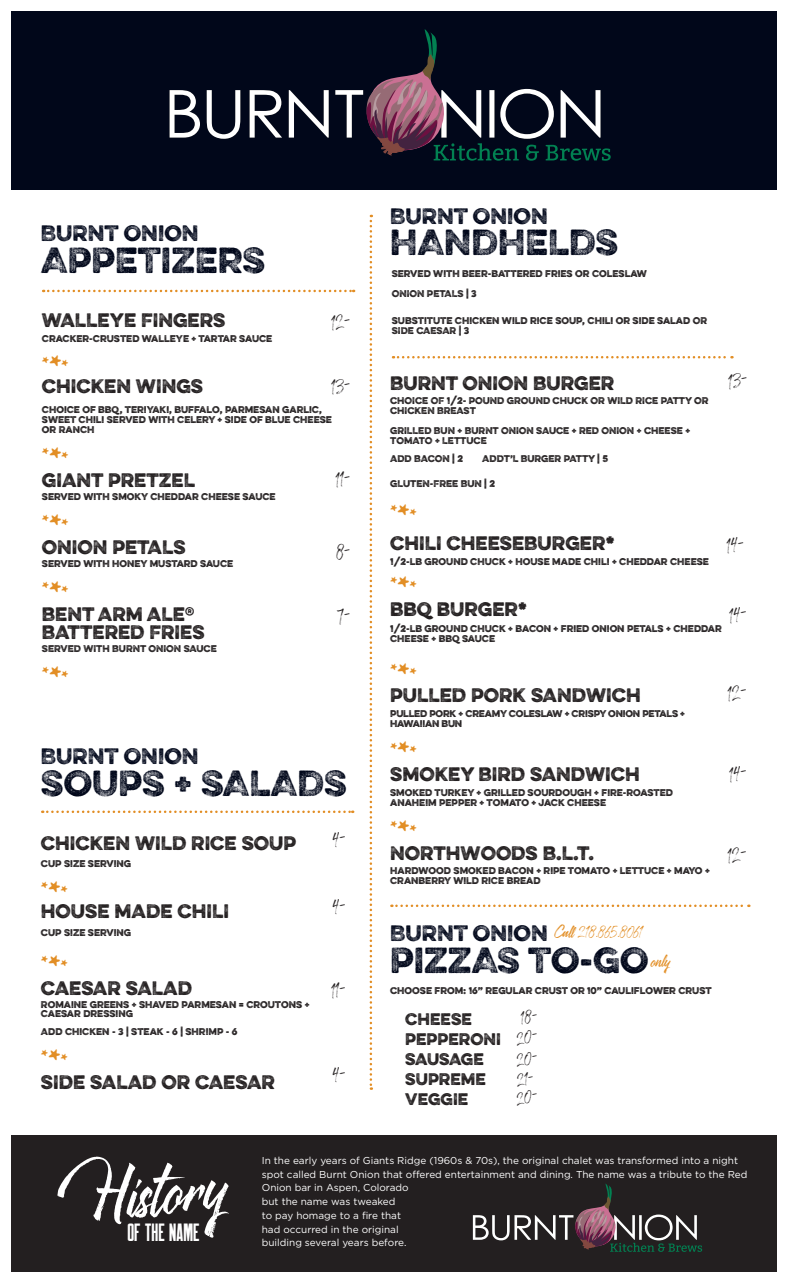
<style>
.page{position:relative;width:788px;height:1283px;background:#fff}
.page>*{position:absolute;margin:0;border:0;box-sizing:border-box;transform-origin:0 0}
.Paragraph_Style_3{font:67.5px "Marqhuis";color:#fff}
.Paragraph_Style_1{font:300 32.5px "Eveleth W01";color:#01071a}
.Paragraph_Style_4{font:25px "Robinson";color:#fff}
.break{font:24px "Sweet Pea";color:#e28e25}
.Paragraph_Style_5{font:24px "Sweet Pea";color:#e28e25}
.Paragraph_Style_6{font:24px "Sweet Pea";color:#e28e25}
.Paragraph_Style_1-2{font:300 20px "Eveleth W01";color:#01071a}
.Paragraph_Style_5-2{font:17.5px/17.5px "Eveleth W01";color:#231f20}
.break-2{font:17.5px "Eveleth W01";color:#231f20}
.Paragraph_Style_6-2{font:17.5px "Eveleth W01";color:#231f20}
.Paragraph_Style_3-2{font:16.25px "Marqhuis";color:#e28e25}
.break-3{font:15px/20px "Eveleth W01";color:#231f20}
.Paragraph_Style_2{font:10px/13.8px "Gotham";color:#fff}
.Paragraph_Style_6-3{font:8.75px/10px "Eveleth W01";color:#231f20}
.Paragraph_Style_5-3{font:8.75px/10px "Eveleth W01";color:#231f20}
.Paragraph_Style_5-4{font:8.75px/10px "Eveleth W01";letter-spacing:-.02em;color:#231f20}
.Paragraph_Style_1-3{font:8.75px "Eveleth W01";color:#231f20}
.break-4{font:8.75px "Eveleth W01";color:#231f20}
.s1{font-size:41.25px}
</style>
<div class="page">
<div style="left:11px;top:11px;width:765px;height:178px;background:#01071a"></div>
<svg style="left:169px;top:29px;width:441px;height:132px"></svg>
<svg style="left:369px;top:215px;width:3px;height:874px"></svg>
<svg style="left:393px;top:356px;width:339px;height:2px"></svg>
<div style="left:11px;top:1134px;width:765px;height:137px;background:#231f20"></div>
<svg style="left:42px;top:810px;width:311px;height:3px"></svg>
<svg style="left:43px;top:290px;width:311px;height:2px"></svg>
<svg style="left:473px;top:1183px;width:229px;height:68px"></svg>
<svg style="left:391px;top:904px;width:358px;height:3px"></svg>
<p class="Paragraph_Style_1-2" style="left:41px;top:218px;width:159px">BURNT ONION</p>
<p class="Paragraph_Style_1" style="left:41px;top:235px;width:226px">APPETIZERS</p>
<p class="Paragraph_Style_5-2" style="left:42px;top:311px;width:185px">WALLEYE FINGERS</p>
<p class="Paragraph_Style_6-3" style="left:42px;top:333px;width:232px">CRACKER-CRUSTED WALLEYE + TARTAR SAUCE</p>
<p class="break" style="left:42px;top:356px;width:28px">*<span class="s1">*</span>*</p>
<p class="break-2" style="left:42px;top:372px;width:163px">CHICKEN WINGS</p>
<p class="Paragraph_Style_6-3" style="left:42px;top:404px;width:291px">CHOICE OF BBQ, TERIYAKI, BUFFALO, PARMESAN GARLIC,<br>SWEET CHILI SERVED WITH CELERY + SIDE OF BLUE CHEESE<br>OR RANCH</p>
<p class="break" style="left:42px;top:447px;width:28px">*<span class="s1">*</span>*</p>
<p class="Paragraph_Style_5-2" style="left:42px;top:470px;width:155px">GIANT PRETZEL</p>
<p class="Paragraph_Style_6-3" style="left:42px;top:491px;width:235px">SERVED WITH SMOKY CHEDDAR CHEESE SAUCE</p>
<p class="break" style="left:42px;top:514px;width:28px">*<span class="s1">*</span>*</p>
<p class="Paragraph_Style_5-2" style="left:42px;top:538px;width:145px">ONION PETALS</p>
<p class="Paragraph_Style_6-3" style="left:42px;top:558px;width:193px">SERVED WITH HONEY MUSTARD SAUCE</p>
<p class="break" style="left:42px;top:582px;width:28px">*<span class="s1">*</span>*</p>
<p class="Paragraph_Style_5-2" style="left:42px;top:605px;width:164px">BENT ARM ALE®<br>BATTERED FRIES</p>
<p class="Paragraph_Style_6-3" style="left:42px;top:643px;width:176px">SERVED WITH BURNT ONION SAUCE</p>
<p class="break" style="left:42px;top:666px;width:28px">*<span class="s1">*</span>*</p>
<p class="Paragraph_Style_1-2" style="left:41px;top:741px;width:159px">BURNT ONION</p>
<p class="Paragraph_Style_1" style="left:41px;top:758px;width:307px">SOUPS + SALADS</p>
<p class="Paragraph_Style_5-2" style="left:41px;top:833px;width:257px">CHICKEN WILD RICE SOUP</p>
<p class="Paragraph_Style_5-3" style="left:41px;top:858px;width:92px">CUP SIZE SERVING</p>
<p class="break" style="left:41px;top:881px;width:28px">*<span class="s1">*</span>*</p>
<p class="break-2" style="left:41px;top:898px;width:189px">HOUSE MADE CHILI</p>
<p class="break-4" style="left:41px;top:925px;width:92px">CUP SIZE SERVING</p>
<p class="break" style="left:41px;top:955px;width:28px">*<span class="s1">*</span>*</p>
<p class="Paragraph_Style_5-2" style="left:41px;top:979px;width:153px">CAESAR SALAD</p>
<p class="Paragraph_Style_6-3" style="left:41px;top:1000px;width:270px;line-height:8.8px">ROMAINE GREENS + SHAVED PARMESAN = CROUTONS +<br>CAESAR DRESSING</p>
<p class="Paragraph_Style_6-3" style="left:41px;top:1026px;width:198px">ADD CHICKEN - 3 | STEAK - 6 | SHRIMP - 6</p>
<p class="break" style="left:41px;top:1049px;width:28px">*<span class="s1">*</span>*</p>
<p class="Paragraph_Style_5-2" style="left:41px;top:1072px;width:235px">SIDE SALAD OR CAESAR</p>
<p class="Paragraph_Style_1-2" style="left:390px;top:201px;width:159px">BURNT ONION</p>
<p class="Paragraph_Style_1" style="left:390px;top:218px;width:230px">HANDHELDS</p>
<p class="Paragraph_Style_5-3" style="left:392px;top:269px;width:256px">SERVED WITH BEER-BATTERED FRIES OR COLESLAW</p>
<p class="Paragraph_Style_5-3" style="left:392px;top:289px;width:86px">ONION PETALS | 3</p>
<p class="Paragraph_Style_5-3" style="left:392px;top:315px;width:317px">SUBSTITUTE CHICKEN WILD RICE SOUP, CHILI OR SIDE SALAD OR<br>SIDE CAESAR | 3</p>
<p class="Paragraph_Style_5-2" style="left:390px;top:374px;width:225px">BURNT ONION BURGER</p>
<p class="Paragraph_Style_5-3" style="left:390px;top:395px;width:320px">CHOICE OF 1/2- POUND GROUND CHUCK OR WILD RICE PATTY OR<br>CHICKEN BREAST</p>
<p class="Paragraph_Style_5-3" style="left:390px;top:425px;width:301px">GRILLED BUN + BURNT ONION SAUCE + RED ONION + CHEESE +<br>TOMATO + LETTUCE</p>
<p class="Paragraph_Style_5-3" style="left:390px;top:453px;width:74px">ADD BACON | 2</p>
<p class="Paragraph_Style_5-3" style="left:482px;top:453px;width:127px">ADDT’L BURGER PATTY | 5</p>
<p class="Paragraph_Style_5-3" style="left:390px;top:478px;width:106px">GLUTEN-FREE BUN | 2</p>
<p class="Paragraph_Style_5" style="left:390px;top:504px;width:28px">*<span class="s1">*</span>*</p>
<p class="Paragraph_Style_5-2" style="left:390px;top:534px;width:226px">CHILI CHEESEBURGER*</p>
<p class="Paragraph_Style_6-3" style="left:390px;top:556px;width:320px">1/2-LB GROUND CHUCK + HOUSE MADE CHILI + CHEDDAR CHEESE</p>
<p class="Paragraph_Style_6" style="left:390px;top:576px;width:28px">*<span class="s1">*</span>*</p>
<p class="Paragraph_Style_6-2" style="left:390px;top:596px;width:139px">BBQ BURGER*</p>
<p class="Paragraph_Style_5-3" style="left:390px;top:623px;width:333px">1/2-LB GROUND CHUCK + BACON + FRIED ONION PETALS + CHEDDAR<br>CHEESE + BBQ SAUCE</p>
<p class="Paragraph_Style_5" style="left:390px;top:663px;width:28px">*<span class="s1">*</span>*</p>
<p class="Paragraph_Style_5-2" style="left:390px;top:685px;width:252px">PULLED PORK SANDWICH</p>
<p class="Paragraph_Style_5-4" style="left:390px;top:708px;width:296px">PULLED PORK + CREAMY COLESLAW + CRISPY ONION PETALS +<br>HAWAIIAN BUN</p>
<p class="break" style="left:390px;top:742px;width:28px">*<span class="s1">*</span>*</p>
<p class="Paragraph_Style_5-2" style="left:390px;top:765px;width:251px">SMOKEY BIRD SANDWICH</p>
<p class="Paragraph_Style_6-3" style="left:390px;top:787px;width:284px">SMOKED TURKEY + GRILLED SOURDOUGH + FIRE-ROASTED<br>ANAHEIM PEPPER + TOMATO + JACK CHEESE</p>
<p class="break" style="left:390px;top:820px;width:28px">*<span class="s1">*</span>*</p>
<p class="Paragraph_Style_5-2" style="left:390px;top:843px;width:205px">NORTHWOODS B.L.T.</p>
<p class="Paragraph_Style_6-3" style="left:390px;top:865px;width:321px">HARDWOOD SMOKED BACON + RIPE TOMATO + LETTUCE + MAYO +<br>CRANBERRY WILD RICE BREAD</p>
<p class="Paragraph_Style_3-2" style="left:554px;top:922px;width:90px">Call 218.865.8061</p>
<p class="Paragraph_Style_1-2" style="left:390px;top:918px;width:159px">BURNT ONION</p>
<p class="Paragraph_Style_1" style="left:390px;top:935px;width:260px">PIZZAS TO-GO</p>
<p class="Paragraph_Style_3-2" style="left:651px;top:950px;width:21px">only</p>
<p class="Paragraph_Style_1-3" style="left:390px;top:984px;width:323px">CHOOSE FROM: 16” REGULAR CRUST OR 10” CAULIFLOWER CRUST</p>
<p class="break-3" style="left:405px;top:1008px;width:97px">CHEESE<br>PEPPERONI<br>SAUSAGE<br>SUPREME<br>VEGGIE</p>
<p class="Paragraph_Style_3" style="left:66px;top:1156px;width:160px;rotate:-5deg">History</p>
<p class="Paragraph_Style_4" style="left:127px;top:1220px;width:74px">OF THE NAME</p>
<p class="Paragraph_Style_2" style="left:262px;top:1153px;width:487px">In the early years of Giants Ridge (1960s &amp; 70s), the original chalet was transformed into a night spot called Burnt Onion that offered entertainment and dining. The name was a tribute to the Red Onion bar in Aspen, Colorado<br>but the name was tweaked<br>to pay homage to a fire that<br>had occurred in the original<br>building several years before.</p>
</div>
